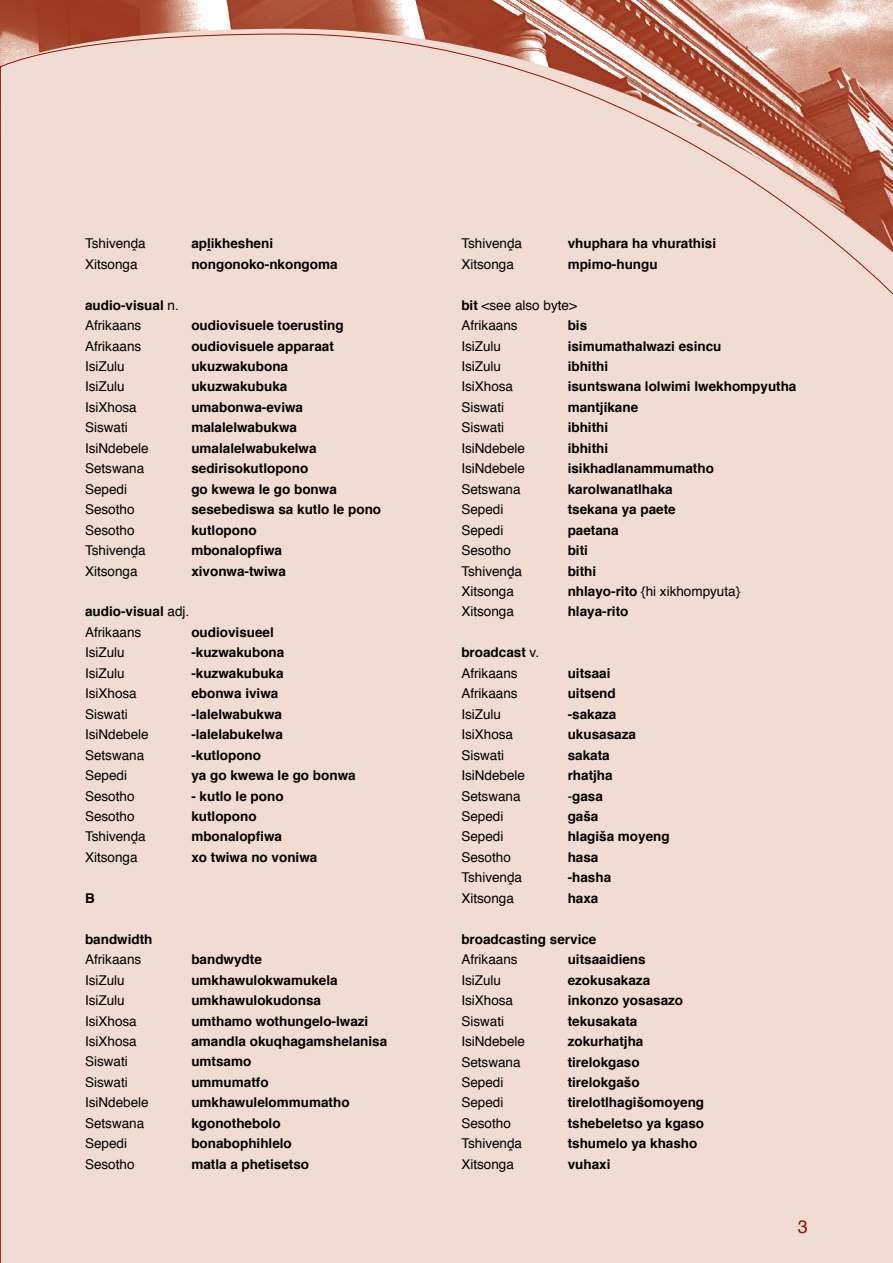
<style>
.page{position:relative;width:893px;height:1263px;background:#fff}
.page>*{position:absolute;margin:0;border:0;box-sizing:border-box;transform-origin:0 0}
.t1{font:18px "Helvetica";color:#8d1507}
.t2{font:700 13.5px/20.4px "Helvetica";color:#000}
.t3{font:13.5px/20.4px "Helvetica";color:#000}
.s1{font-weight:400}
.s2{font-weight:700}
</style>
<div class="page">
<img style="left:0;top:0;width:893px;height:29px">
<div style="left:0;top:33px;width:893px;height:1230px;background:#f0dcd3"></div>
<p class="t3" style="left:85px;top:234px;width:62px">Tshivenḓa</p>
<p class="t2" style="left:191px;top:233px;width:83px">apḽikhesheni</p>
<p class="t3" style="left:85px;top:254px;width:54px">Xitsonga</p>
<p class="t2" style="left:191px;top:254px;width:148px">nongonoko-nkongoma</p>
<p class="t2" style="left:85px;top:295px;width:95px">audio-visual <span class="s1">n.<br>Afrikaans</span></p>
<p class="t2" style="left:191px;top:315px;width:154px">oudiovisuele toerusting</p>
<p class="t3" style="left:85px;top:336px;width:58px">Afrikaans</p>
<p class="t2" style="left:191px;top:336px;width:144px">oudiovisuele apparaat</p>
<p class="t3" style="left:85px;top:356px;width:41px">IsiZulu</p>
<p class="t2" style="left:191px;top:356px;width:98px">ukuzwakubona</p>
<p class="t3" style="left:85px;top:377px;width:41px">IsiZulu</p>
<p class="t2" style="left:191px;top:377px;width:98px">ukuzwakubuka</p>
<p class="t3" style="left:85px;top:397px;width:53px">IsiXhosa</p>
<p class="t2" style="left:191px;top:397px;width:113px">umabonwa-eviwa</p>
<p class="t3" style="left:85px;top:418px;width:44px">Siswati</p>
<p class="t2" style="left:191px;top:418px;width:107px">malalelwabukwa</p>
<p class="t3" style="left:85px;top:438px;width:65px">IsiNdebele</p>
<p class="t2" style="left:191px;top:438px;width:127px">umalalelwabukelwa</p>
<p class="t3" style="left:85px;top:459px;width:61px">Setswana</p>
<p class="t2" style="left:191px;top:458px;width:119px">sedirisokutlopono</p>
<p class="t3" style="left:85px;top:479px;width:44px">Sepedi</p>
<p class="t2" style="left:191px;top:479px;width:147px">go kwewa le go bonwa</p>
<p class="t3" style="left:85px;top:500px;width:51px">Sesotho</p>
<p class="t2" style="left:191px;top:499px;width:191px">sesebediswa sa kutlo le pono</p>
<p class="t3" style="left:85px;top:520px;width:51px">Sesotho</p>
<p class="t2" style="left:191px;top:520px;width:67px">kutlopono</p>
<p class="t3" style="left:85px;top:540px;width:62px">Tshivenḓa</p>
<p class="t2" style="left:191px;top:540px;width:92px">mbonalopfiwa</p>
<p class="t3" style="left:85px;top:561px;width:54px">Xitsonga</p>
<p class="t2" style="left:191px;top:561px;width:96px">xivonwa-twiwa</p>
<p class="t3" style="left:85px;top:602px;width:106px"><span class="s2">audio-visual</span> adj.<br>Afrikaans</p>
<p class="t2" style="left:191px;top:622px;width:84px">oudiovisueel</p>
<p class="t3" style="left:85px;top:643px;width:41px">IsiZulu</p>
<p class="t2" style="left:191px;top:643px;width:95px">-kuzwakubona</p>
<p class="t3" style="left:85px;top:663px;width:41px">IsiZulu</p>
<p class="t2" style="left:191px;top:663px;width:94px">-kuzwakubuka</p>
<p class="t3" style="left:85px;top:684px;width:53px">IsiXhosa</p>
<p class="t2" style="left:191px;top:683px;width:89px">ebonwa iviwa</p>
<p class="t3" style="left:85px;top:704px;width:44px">Siswati</p>
<p class="t2" style="left:191px;top:704px;width:92px">-lalelwabukwa</p>
<p class="t3" style="left:85px;top:725px;width:65px">IsiNdebele</p>
<p class="t2" style="left:191px;top:724px;width:93px">-lalelabukelwa</p>
<p class="t3" style="left:85px;top:745px;width:61px">Setswana</p>
<p class="t2" style="left:191px;top:745px;width:71px">-kutlopono</p>
<p class="t3" style="left:85px;top:765px;width:44px">Sepedi</p>
<p class="t2" style="left:191px;top:765px;width:166px">ya go kwewa le go bonwa</p>
<p class="t3" style="left:85px;top:786px;width:51px">Sesotho</p>
<p class="t2" style="left:191px;top:786px;width:94px">- kutlo le pono</p>
<p class="t3" style="left:85px;top:806px;width:51px">Sesotho</p>
<p class="t2" style="left:191px;top:806px;width:67px">kutlopono</p>
<p class="t3" style="left:85px;top:827px;width:62px">Tshivenḓa</p>
<p class="t2" style="left:191px;top:827px;width:92px">mbonalopfiwa</p>
<p class="t3" style="left:85px;top:847px;width:54px">Xitsonga</p>
<p class="t2" style="left:191px;top:847px;width:128px">xo twiwa no voniwa</p>
<p class="t2" style="left:85px;top:888px;width:11px">B</p>
<p class="t2" style="left:85px;top:929px;width:69px">bandwidth</p>
<p class="t3" style="left:85px;top:950px;width:58px">Afrikaans</p>
<p class="t2" style="left:191px;top:949px;width:72px">bandwydte</p>
<p class="t3" style="left:85px;top:970px;width:41px">IsiZulu</p>
<p class="t2" style="left:191px;top:970px;width:148px">umkhawulokwamukela</p>
<p class="t3" style="left:85px;top:990px;width:41px">IsiZulu</p>
<p class="t2" style="left:191px;top:990px;width:131px">umkhawulokudonsa</p>
<p class="t3" style="left:85px;top:1011px;width:53px">IsiXhosa</p>
<p class="t2" style="left:191px;top:1011px;width:179px">umthamo wothungelo-lwazi</p>
<p class="t3" style="left:85px;top:1031px;width:53px">IsiXhosa</p>
<p class="t2" style="left:191px;top:1031px;width:197px">amandla okuqhagamshelanisa</p>
<p class="t3" style="left:85px;top:1052px;width:44px">Siswati</p>
<p class="t2" style="left:191px;top:1052px;width:62px">umtsamo</p>
<p class="t3" style="left:85px;top:1072px;width:44px">Siswati</p>
<p class="t2" style="left:191px;top:1072px;width:79px">ummumatfo</p>
<p class="t3" style="left:85px;top:1093px;width:65px">IsiNdebele</p>
<p class="t2" style="left:191px;top:1092px;width:160px">umkhawulelommumatho</p>
<p class="t3" style="left:85px;top:1113px;width:61px">Setswana</p>
<p class="t2" style="left:191px;top:1113px;width:91px">kgonothebolo</p>
<p class="t3" style="left:85px;top:1134px;width:44px">Sepedi</p>
<p class="t2" style="left:191px;top:1133px;width:102px">bonabophihlelo</p>
<p class="t3" style="left:85px;top:1154px;width:51px">Sesotho</p>
<p class="t2" style="left:191px;top:1154px;width:119px">matla a phetisetso</p>
<p class="t3" style="left:461px;top:234px;width:62px">Tshivenḓa</p>
<p class="t2" style="left:568px;top:233px;width:150px">vhuphara ha vhurathisi</p>
<p class="t3" style="left:461px;top:254px;width:54px">Xitsonga</p>
<p class="t2" style="left:568px;top:254px;width:91px">mpimo-hungu</p>
<p class="t3" style="left:461px;top:295px;width:117px"><span class="s2">bit</span> &lt;see also byte&gt;<br>Afrikaans</p>
<p class="t2" style="left:568px;top:315px;width:21px">bis</p>
<p class="t3" style="left:461px;top:336px;width:41px">IsiZulu</p>
<p class="t2" style="left:568px;top:336px;width:155px">isimumathalwazi esincu</p>
<p class="t3" style="left:461px;top:356px;width:41px">IsiZulu</p>
<p class="t2" style="left:568px;top:356px;width:42px">ibhithi</p>
<p class="t3" style="left:461px;top:377px;width:53px">IsiXhosa</p>
<p class="t2" style="left:568px;top:377px;width:230px">isuntswana lolwimi lwekhompyutha</p>
<p class="t3" style="left:461px;top:397px;width:44px">Siswati</p>
<p class="t2" style="left:568px;top:397px;width:72px">mantjikane</p>
<p class="t3" style="left:461px;top:418px;width:44px">Siswati</p>
<p class="t2" style="left:568px;top:418px;width:42px">ibhithi</p>
<p class="t3" style="left:461px;top:438px;width:65px">IsiNdebele</p>
<p class="t2" style="left:568px;top:438px;width:42px">ibhithi</p>
<p class="t3" style="left:461px;top:459px;width:65px">IsiNdebele</p>
<p class="t2" style="left:568px;top:458px;width:148px">isikhadlanammumatho</p>
<p class="t3" style="left:461px;top:479px;width:61px">Setswana</p>
<p class="t2" style="left:568px;top:479px;width:107px">karolwanatlhaka</p>
<p class="t3" style="left:461px;top:500px;width:44px">Sepedi</p>
<p class="t2" style="left:568px;top:499px;width:110px">tsekana ya paete</p>
<p class="t3" style="left:461px;top:520px;width:44px">Sepedi</p>
<p class="t2" style="left:568px;top:520px;width:53px">paetana</p>
<p class="t3" style="left:461px;top:541px;width:51px">Sesotho</p>
<p class="t2" style="left:568px;top:540px;width:22px">biti</p>
<p class="t3" style="left:461px;top:561px;width:62px">Tshivenḓa</p>
<p class="t2" style="left:568px;top:561px;width:30px">bithi</p>
<p class="t3" style="left:461px;top:581px;width:54px">Xitsonga</p>
<p class="t3" style="left:568px;top:581px;width:174px"><span class="s2">nhlayo-rito</span> {hi xikhompyuta}</p>
<p class="t3" style="left:461px;top:602px;width:54px">Xitsonga</p>
<p class="t2" style="left:568px;top:602px;width:62px">hlaya-rito</p>
<p class="t3" style="left:461px;top:643px;width:79px"><span class="s2">broadcast</span> v.<br>Afrikaans</p>
<p class="t2" style="left:568px;top:663px;width:44px">uitsaai</p>
<p class="t3" style="left:461px;top:684px;width:58px">Afrikaans</p>
<p class="t2" style="left:568px;top:683px;width:50px">uitsend</p>
<p class="t3" style="left:461px;top:704px;width:41px">IsiZulu</p>
<p class="t2" style="left:568px;top:704px;width:50px">-sakaza</p>
<p class="t3" style="left:461px;top:725px;width:53px">IsiXhosa</p>
<p class="t2" style="left:568px;top:724px;width:70px">ukusasaza</p>
<p class="t3" style="left:461px;top:745px;width:44px">Siswati</p>
<p class="t2" style="left:568px;top:745px;width:44px">sakata</p>
<p class="t3" style="left:461px;top:766px;width:65px">IsiNdebele</p>
<p class="t2" style="left:568px;top:765px;width:47px">rhatjha</p>
<p class="t3" style="left:461px;top:786px;width:61px">Setswana</p>
<p class="t2" style="left:568px;top:786px;width:37px"><span class="s1">-</span>gasa</p>
<p class="t3" style="left:461px;top:806px;width:44px">Sepedi</p>
<p class="t2" style="left:568px;top:806px;width:32px">gaša</p>
<p class="t3" style="left:461px;top:827px;width:44px">Sepedi</p>
<p class="t2" style="left:568px;top:827px;width:104px">hlagiša moyeng</p>
<p class="t3" style="left:461px;top:847px;width:51px">Sesotho</p>
<p class="t2" style="left:568px;top:847px;width:32px">hasa</p>
<p class="t3" style="left:461px;top:868px;width:62px">Tshivenḓa</p>
<p class="t2" style="left:568px;top:868px;width:45px">-hasha</p>
<p class="t3" style="left:461px;top:888px;width:54px">Xitsonga</p>
<p class="t2" style="left:568px;top:888px;width:32px">haxa</p>
<p class="t2" style="left:461px;top:929px;width:137px">broadcasting service</p>
<p class="t3" style="left:461px;top:950px;width:58px">Afrikaans</p>
<p class="t2" style="left:568px;top:949px;width:80px">uitsaaidiens</p>
<p class="t3" style="left:461px;top:970px;width:41px">IsiZulu</p>
<p class="t2" style="left:568px;top:970px;width:84px">ezokusakaza</p>
<p class="t3" style="left:461px;top:990px;width:53px">IsiXhosa</p>
<p class="t2" style="left:568px;top:990px;width:117px">inkonzo yosasazo</p>
<p class="t3" style="left:461px;top:1011px;width:44px">Siswati</p>
<p class="t2" style="left:568px;top:1011px;width:71px">tekusakata</p>
<p class="t3" style="left:461px;top:1031px;width:65px">IsiNdebele</p>
<p class="t2" style="left:568px;top:1031px;width:77px">zokurhatjha</p>
<p class="t3" style="left:461px;top:1052px;width:61px">Setswana</p>
<p class="t2" style="left:568px;top:1052px;width:74px">tirelokgaso</p>
<p class="t3" style="left:461px;top:1072px;width:44px">Sepedi</p>
<p class="t2" style="left:568px;top:1072px;width:74px">tirelokgašo</p>
<p class="t3" style="left:461px;top:1093px;width:44px">Sepedi</p>
<p class="t2" style="left:568px;top:1092px;width:138px">tirelotlhagišomoyeng</p>
<p class="t3" style="left:461px;top:1113px;width:51px">Sesotho</p>
<p class="t2" style="left:568px;top:1113px;width:138px">tshebeletso ya kgaso</p>
<p class="t3" style="left:461px;top:1134px;width:62px">Tshivenḓa</p>
<p class="t2" style="left:568px;top:1133px;width:131px">tshumelo ya khasho</p>
<p class="t3" style="left:461px;top:1154px;width:54px">Xitsonga</p>
<p class="t2" style="left:568px;top:1154px;width:44px">vuhaxi</p>
<h1 class="t1" style="left:798px;top:1213px;width:12px">3</h1>
</div>
